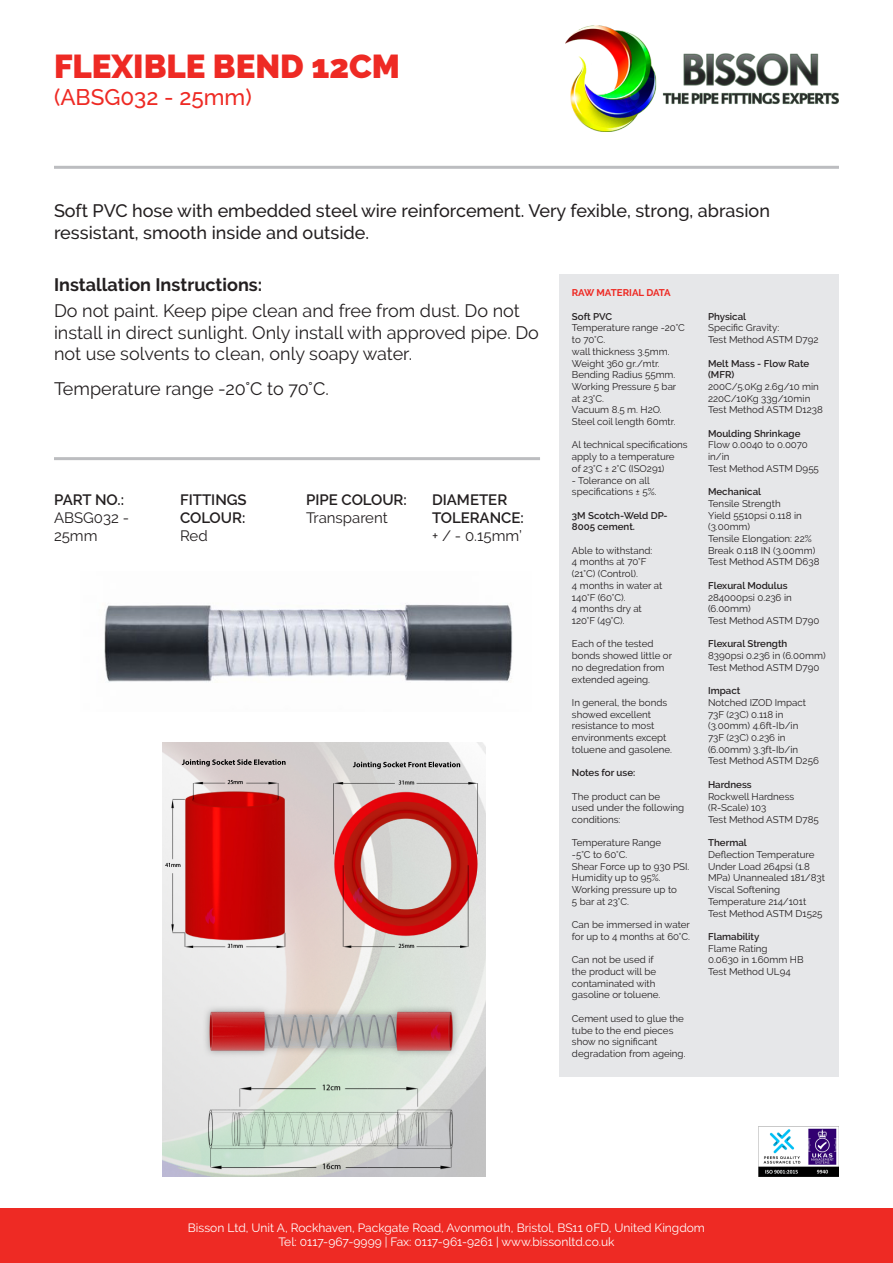
<style>
.page{position:relative;width:893px;height:1263px;background:#fff}
.page>*{position:absolute;margin:0;border:0;box-sizing:border-box;transform-origin:0 0}
.t1{font:900 33px "Raleway";color:#ee2a24}
.t2{font:500 22.5px "Raleway";color:#ee2a24}
.t3{font:18px/21.6px "Raleway";color:#231f20}
.t4{font:500 18px/21.6px "Raleway";color:#231f20}
.t5{font:700 18px "Raleway";color:#231f20}
.t6{font:600 15px/18px "Raleway";color:#231f20}
.t7{font:15px/18px "Raleway";color:#231f20}
.t8{font:12px/14.4px "Raleway";color:#fff;text-align:center}
.t9{font:9.75px/11.7px "Raleway";color:#231f20}
.t10{font:600 9.75px/11.7px "Raleway";color:#231f20}
.t11{font:700 9.75px "Raleway";letter-spacing:-.005em;color:#ee2a24}
.s1{font-weight:600}
.s2{font-weight:400}
</style>
<div class="page">
<img style="left:565px;top:26px;width:274px;height:106px">
<hr style="left:54px;top:166px;width:785px;height:3px;background:#bcbdc0">
<div style="left:0;top:1209px;width:893px;height:54px;background:#ee2a24"></div>
<hr style="left:54px;top:457px;width:486px;height:3px;background:#bcbdc0">
<img style="left:162px;top:743px;width:324px;height:434px">
<img style="left:759px;top:1126px;width:80px;height:51px">
<img style="left:104px;top:603px;width:409px;height:80px">
<div style="left:559px;top:274px;width:280px;height:803px;background:#e6e7e9"></div>
<p class="t1" style="left:54px;top:47px;width:348px">FLEXIBLE BEND 12CM</p>
<p class="t2" style="left:54px;top:84px;width:199px">(ABSG032 - 25mm)</p>
<p class="t4" style="left:54px;top:200px;width:711px">Soft PVC hose with embedded steel wire reinforcement. Very fexible, strong, abrasion ressistant, smooth inside and outside.</p>
<p class="t5" style="left:54px;top:275px;width:210px">Installation Instructions:</p>
<p class="t3" style="left:54px;top:300px;width:486px">Do not paint. Keep pipe clean and free from dust. Do not install in direct sunlight. Only install with approved pipe. Do not use solvents to clean, only soapy water.</p>
<p class="t3" style="left:54px;top:378px;width:276px">Temperature range -20°C to 70°C.</p>
<p class="t7" style="left:54px;top:491px;width:77px"><span class="s1">PART NO.:<br></span>ABSG032 -<br>25mm</p>
<p class="t6" style="left:180px;top:491px;width:68px;text-align:justify">FITTINGS COLOUR:<br><span class="s2">Red</span></p>
<p class="t6" style="left:306px;top:491px;width:102px">PIPE COLOUR:<br><span class="s2">Transparent</span></p>
<p class="t6" style="left:432px;top:491px;width:93px">DIAMETER<br>TOLERANCE: <span class="s2">+ / - 0.15mm’</span></p>
<p class="t11" style="left:572px;top:287px;width:100px">RAW MATERIAL DATA</p>
<p class="t10" style="left:572px;top:310px;width:42px">Soft PVC</p>
<p class="t9" style="left:572px;top:322px;width:115px">Temperature range -20°C to 70°C.</p>
<p class="t9" style="left:572px;top:346px;width:99px">wall thickness 3.5mm.</p>
<p class="t9" style="left:572px;top:357px;width:89px">Weight 360 gr./mtr.</p>
<p class="t9" style="left:572px;top:369px;width:105px">Bending Radius 55mm.</p>
<p class="t9" style="left:572px;top:381px;width:106px">Working Pressure 5 bar at 23°C.</p>
<p class="t9" style="left:572px;top:404px;width:91px">Vacuum 8.5 m. H2O.</p>
<p class="t9" style="left:572px;top:416px;width:105px">Steel coil length 60mtr.</p>
<p class="t9" style="left:572px;top:439px;width:117px">Al technical specifications apply to a temperature<br>of 23°C ± 2°C (ISO291)</p>
<p class="t9" style="left:572px;top:474px;width:86px">- Tolerance on all specifications ± 5%.</p>
<p class="t10" style="left:572px;top:509px;width:97px">3M Scotch-Weld DP-<br>8005 cement.</p>
<p class="t9" style="left:572px;top:544px;width:82px">Able to withstand:</p>
<p class="t9" style="left:572px;top:556px;width:76px">4 months at 70°F (21°C) (Control).</p>
<p class="t9" style="left:572px;top:580px;width:92px">4 months in water at<br>140°F (60°C).</p>
<p class="t9" style="left:572px;top:603px;width:71px">4 months dry at<br>120°F (49°C).</p>
<p class="t9" style="left:572px;top:638px;width:102px">Each of the tested bonds showed little or no degredation from extended ageing.</p>
<p class="t9" style="left:572px;top:697px;width:102px">In general, the bonds showed excellent resistance to most environments except toluene and gasolene.</p>
<p class="t10" style="left:572px;top:767px;width:65px">Notes for use:</p>
<p class="t9" style="left:572px;top:790px;width:114px">The product can be used under the following conditions:</p>
<p class="t9" style="left:572px;top:837px;width:91px">Temperature Range -5°C to 60°C.</p>
<p class="t9" style="left:572px;top:860px;width:119px">Shear Force up to 930 PSI.</p>
<p class="t9" style="left:572px;top:872px;width:90px">Humidity up to 95%.</p>
<p class="t9" style="left:572px;top:884px;width:107px">Working pressure up to<br>5 bar at 23°C.</p>
<p class="t9" style="left:572px;top:919px;width:120px">Can be immersed in water for up to 4 months at 60°C.</p>
<p class="t9" style="left:572px;top:954px;width:90px">Can not be used if the product will be contaminated with gasoline or toluene.</p>
<p class="t9" style="left:572px;top:1012px;width:115px">Cement used to glue the tube to the end pieces show no significant degradation from ageing.</p>
<p class="t10" style="left:708px;top:310px;width:40px">Physical</p>
<p class="t9" style="left:708px;top:322px;width:73px">Specific Gravity:</p>
<p class="t9" style="left:708px;top:334px;width:112px">Test Method ASTM D792</p>
<p class="t10" style="left:708px;top:357px;width:103px">Melt Mass - Flow Rate (MFR)</p>
<p class="t9" style="left:708px;top:381px;width:112px">200C/5.0Kg 2.6g/10 min</p>
<p class="t9" style="left:708px;top:392px;width:104px">220C/10Kg 33g/10min</p>
<p class="t9" style="left:708px;top:404px;width:116px">Test Method ASTM D1238</p>
<p class="t10" style="left:708px;top:427px;width:94px">Moulding Shrinkage</p>
<p class="t9" style="left:708px;top:439px;width:101px">Flow 0.0040 to 0.0070 in/in</p>
<p class="t9" style="left:708px;top:463px;width:112px">Test Method ASTM D955</p>
<p class="t10" style="left:708px;top:486px;width:55px">Mechanical</p>
<p class="t9" style="left:708px;top:498px;width:74px">Tensile Strength</p>
<p class="t9" style="left:708px;top:509px;width:95px">Yield 5510psi 0.118 in (3.00mm)</p>
<p class="t9" style="left:708px;top:533px;width:105px">Tensile Elongation: 22%</p>
<p class="t9" style="left:708px;top:544px;width:109px">Break 0.118 IN (3.00mm)</p>
<p class="t9" style="left:708px;top:556px;width:113px">Test Method ASTM D638</p>
<p class="t10" style="left:708px;top:580px;width:81px">Flexural Modulus</p>
<p class="t9" style="left:708px;top:591px;width:85px">284000psi 0.236 in (6.00mm)</p>
<p class="t9" style="left:708px;top:615px;width:113px">Test Method ASTM D790</p>
<p class="t10" style="left:708px;top:638px;width:81px">Flexural Strength</p>
<p class="t9" style="left:708px;top:650px;width:119px">8390psi 0.236 in (6.00mm)</p>
<p class="t9" style="left:708px;top:661px;width:113px">Test Method ASTM D790</p>
<p class="t10" style="left:708px;top:685px;width:34px">Impact</p>
<p class="t9" style="left:708px;top:697px;width:100px">Notched IZOD Impact</p>
<p class="t9" style="left:708px;top:708px;width:92px">73F (23C) 0.118 in (3.00mm) 4.6ft-Ib/in</p>
<p class="t9" style="left:708px;top:732px;width:92px">73F (23C) 0.236 in (6.00mm) 3.3ft-Ib/in</p>
<p class="t9" style="left:708px;top:755px;width:112px">Test Method ASTM D256</p>
<p class="t10" style="left:708px;top:778px;width:45px">Hardness</p>
<p class="t9" style="left:708px;top:790px;width:88px">Rockwell Hardness (R-Scale) 103</p>
<p class="t9" style="left:708px;top:814px;width:112px">Test Method ASTM D785</p>
<p class="t10" style="left:708px;top:837px;width:40px">Thermal</p>
<p class="t9" style="left:708px;top:849px;width:118px">Deflection Temperature<br>Under Load 264psi (1.8<br>MPa) Unannealed 181₽/83t</p>
<p class="t9" style="left:708px;top:884px;width:100px">Viscal Softening<br>Temperature 214/101t</p>
<p class="t9" style="left:708px;top:907px;width:116px">Test Method ASTM D1525</p>
<p class="t10" style="left:708px;top:931px;width:53px">Flamability</p>
<p class="t9" style="left:708px;top:942px;width:61px">Flame Rating</p>
<p class="t9" style="left:708px;top:954px;width:97px">0.0630 in 1.60mm HB</p>
<p class="t9" style="left:708px;top:966px;width:84px">Test Method UL94</p>
<p class="t8" style="left:188px;top:1220px;width:518px">Bisson Ltd, Unit A, Rockhaven, Packgate Road, Avonmouth, Bristol, BS11 0FD, United Kingdom<br>Tel: 0117-967-9999 | Fax: 0117-961-9261 | www.bissonltd.co.uk</p>
</div>
